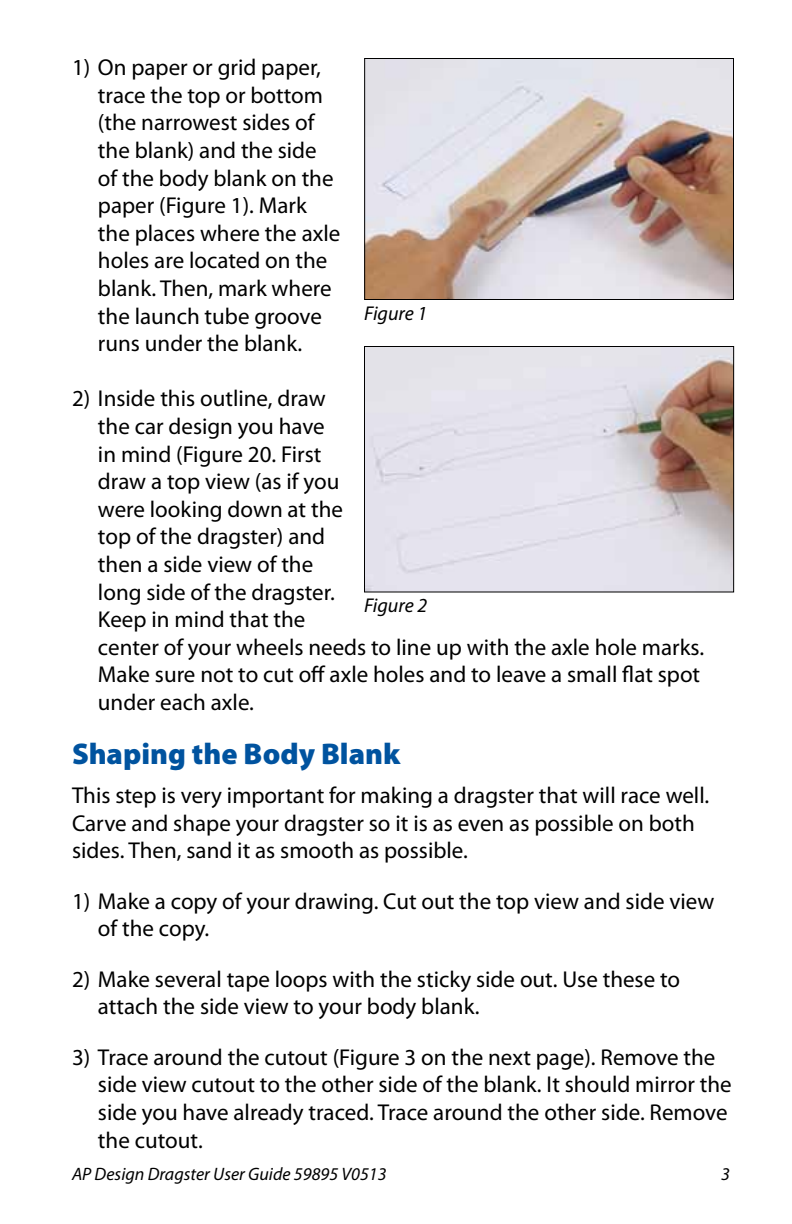
<style>
.page{position:relative;width:792px;height:1224px;background:#fff}
.page>*{position:absolute;margin:0;border:0;box-sizing:border-box;transform-origin:0 0}
.t1{font:900 30px "Myriad Pro";color:#00539f}
.t2{font:23px/27.6px "Myriad Pro";color:#000}
.t3{font:italic 20px "Myriad Pro";color:#000}
.t4{font:italic 18px "Myriad Pro";color:#000}
</style>
<div class="page">
<img style="left:366px;top:60px;width:366px;height:238px">
<div style="left:364px;top:58px;width:370px;height:242px;border:1px solid #000"></div>
<img style="left:366px;top:348px;width:366px;height:242px">
<div style="left:364px;top:346px;width:370px;height:246px;border:1px solid #000"></div>
<p class="t2" style="left:98px;top:53px;width:244px;text-indent:-26px">1) On paper or grid paper, trace the top or bottom (the narrowest sides of the blank) and the side of the body blank on the paper (Figure 1). Mark the places where the axle holes are located on the blank. Then, mark where the launch tube groove runs under the blank.</p>
<p class="t2" style="left:98px;top:385px;width:608px;text-indent:-26px">2) Inside this outline, draw<br>the car design you have<br>in mind (Figure 20. First<br>draw a top view (as if you<br>were looking down at the<br>top of the dragster) and<br>then a side view of the<br>long side of the dragster.<br>Keep in mind that the<br>center of your wheels needs to line up with the axle hole marks.<br>Make sure not to cut off axle holes and to leave a small flat spot under each axle.</p>
<h1 class="t1" style="left:72px;top:734px;width:330px">Shaping the Body Blank</h1>
<p class="t2" style="left:72px;top:781px;width:639px">This step is very important for making a dragster that will race well.<br>Carve and shape your dragster so it is as even as possible on both sides. Then, sand it as smooth as possible.</p>
<p class="t2" style="left:98px;top:887px;width:618px;text-indent:-26px">1) Make a copy of your drawing. Cut out the top view and side view of the copy.</p>
<p class="t2" style="left:98px;top:965px;width:584px;text-indent:-26px">2) Make several tape loops with the sticky side out. Use these to attach the side view to your body blank.</p>
<p class="t2" style="left:98px;top:1043px;width:635px;text-indent:-26px">3) Trace around the cutout (Figure 3 on the next page). Remove the side view cutout to the other side of the blank. It should mirror the side you have already traced. Trace around the other side. Remove the cutout.</p>
<p class="t3" style="left:364px;top:301px;width:65px">Figure 1</p>
<p class="t3" style="left:364px;top:592px;width:65px">Figure 2</p>
<p class="t4" style="left:72px;top:1162px;width:316px">AP Design Dragster User Guide 59895 V0513</p>
<p class="t4" style="left:721px;top:1162px;width:10px">3</p>
</div>
